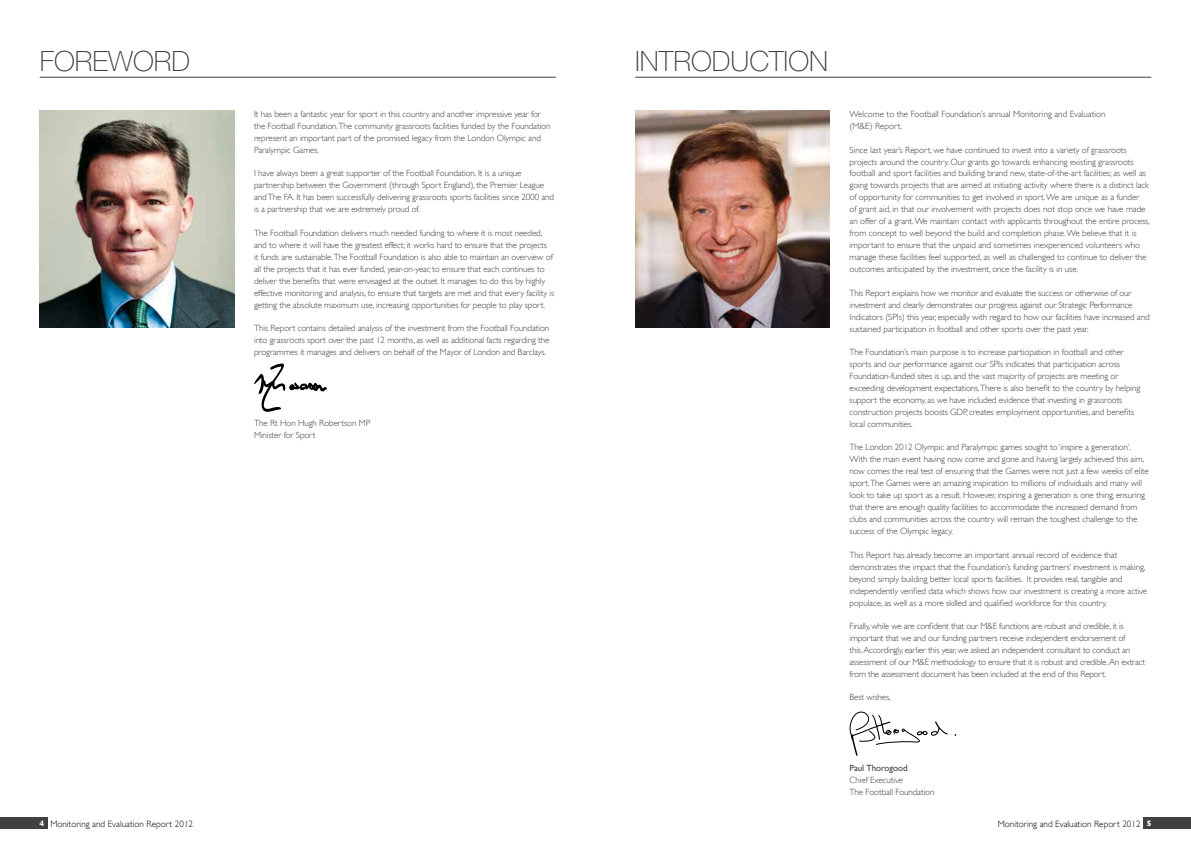
<style>
.page{position:relative;width:1191px;height:842px;background:#fff}
.page>*{position:absolute;margin:0;border:0;box-sizing:border-box;transform-origin:0 0}
.t1{font:100 28px "Helvetica Neue";color:#414042}
.t2{font:300 9.1px "Gill Sans";color:#000}
.t3{font:300 9px/12px "Gill Sans";letter-spacing:-.01em;color:#414042}
.t4{font:9px "Gill Sans";letter-spacing:-.01em;color:#414042}
.s1{font-weight:700;font-size:8px;color:#fff}
</style>
<div class="page">
<svg style="left:849px;top:711px;width:99px;height:45px"></svg>
<img style="left:635px;top:111px;width:194px;height:216px">
<img style="left:40px;top:111px;width:194px;height:216px">
<div style="left:0;top:817px;width:47px;height:12px;background:#414042"></div>
<div style="left:1143px;top:817px;width:48px;height:12px;background:#414042"></div>
<hr style="left:40px;top:77px;width:516px;height:1px;background:#414042">
<hr style="left:635px;top:77px;width:516px;height:1px;background:#414042">
<svg style="left:254px;top:364px;width:73px;height:48px"></svg>
<h1 class="t1" style="left:40px;top:45px;width:152px">FOREWORD</h1>
<h1 class="t1" style="left:635px;top:45px;width:194px">INTRODUCTION</h1>
<p class="t3" style="left:254px;top:108px;width:298px">It has been a fantastic year for sport in this country and another impressive year for the Football Foundation.The community grassroots facilities funded by the Foundation represent an important part of the promised legacy from the London Olympic and Paralympic Games.</p>
<p class="t3" style="left:254px;top:167px;width:302px">I have always been a great supporter of the Football Foundation. It is a unique partnership between the Government (through Sport England), the Premier League and The FA. It has been successfully delivering grassroots sports facilities since 2000 and is a partnership that we are extremely proud of.</p>
<p class="t3" style="left:254px;top:226px;width:302px">The Football Foundation delivers much needed funding to where it is most needed, and to where it will have the greatest effect; it works hard to ensure that the projects<br>it funds are sustainable.The Football Foundation is also able to maintain an overview of all the projects that it has ever funded, year-on-year, to ensure that each continues to deliver the benefits that were envisaged at the outset. It manages to do this by highly effective monitoring and analysis, to ensure that targets are met and that every facility is getting the absolute maximum use, increasing opportunities for people to play sport.</p>
<p class="t3" style="left:254px;top:322px;width:297px;text-align:justify">This Report contains detailed analysis of the investment from the Football Foundation into grassroots sport over the past 12 months, as well as additional facts regarding the programmes it manages and delivers on behalf of the Mayor of London and Barclays.</p>
<p class="t3" style="left:254px;top:417px;width:117px">The Rt Hon Hugh Robertson MP<br>Minister for Sport</p>
<p class="t3" style="left:849px;top:108px;width:257px">Welcome to the Football Foundation’s annual Monitoring and Evaluation (M&amp;E) Report.</p>
<p class="t3" style="left:849px;top:143px;width:302px">Since last year’s Report, we have continued to invest into a variety of grassroots projects around the country. Our grants go towards enhancing existing grassroots football and sport facilities and building brand new, state-of-the-art facilities; as well as going towards projects that are aimed at initiating activity where there is a distinct lack of opportunity for communities to get involved in sport. We are unique as a funder<br>of grant aid, in that our involvement with projects does not stop once we have made an offer of a grant. We maintain contact with applicants throughout the entire process, from concept to well beyond the build and completion phase. We believe that it is important to ensure that the unpaid and sometimes inexperienced volunteers who manage these facilities feel supported, as well as challenged to continue to deliver the outcomes anticipated by the investment, once the facility is in use.</p>
<p class="t3" style="left:849px;top:286px;width:301px">This Report explains how we monitor and evaluate the success or otherwise of our investment and clearly demonstrates our progress against our Strategic Performance<br>I ndicators (SPI s) this year, especially with regard to how our facilities have increased and sustained participation in football and other sports over the past year.</p>
<p class="t3" style="left:849px;top:346px;width:292px">The Foundation’s main purpose is to increase participation in football and other sports and our performance against our SPI s indicates that participation across Foundation-funded sites is up, and the vast majority of projects are meeting or exceeding development expectations.There is also benefit to the country by helping support the economy, as we have included evidence that investing in grassroots construction projects boosts GDP, creates employment opportunities, and benefits local communities.</p>
<p class="t3" style="left:849px;top:441px;width:301px">The London 2012 Olympic and Paralympic games sought to ‘inspire a generation’.<br>With the main event having now come and gone and having largely achieved this aim, now comes the real test of ensuring that the Games were not just a few weeks of elite sport.The Games were an amazing inspiration to millions of individuals and many will look to take up sport as a result. However, inspiring a generation is one thing, ensuring that there are enough quality facilities to accommodate the increased demand from clubs and communities across the country will remain the toughest challenge to the success of the Olympic legacy.</p>
<p class="t3" style="left:849px;top:548px;width:299px">This Report has already become an important annual record of evidence that demonstrates the impact that the Foundation’s funding partners’ investment is making, beyond simply building better local sports facilities. It provides real, tangible and independently verified data which shows how our investment is creating a more active populace, as well as a more skilled and qualified workforce for this country.</p>
<p class="t3" style="left:849px;top:620px;width:297px">Finally, while we are confident that our M&amp;E functions are robust and credible, it is important that we and our funding partners receive independent endorsement of<br>this. Accordingly, earlier this year, we asked an independent consultant to conduct an assessment of our M&amp;E methodology to ensure that it is robust and credible. An extract from the assessment document has been included at the end of this Report.</p>
<p class="t3" style="left:849px;top:691px;width:43px">Best wishes,</p>
<p class="t4" style="left:849px;top:762px;width:60px">Paul Thorogood</p>
<p class="t3" style="left:849px;top:773px;width:86px">Chief Executive<br>The Football Foundation</p>
<p class="t2" style="left:39px;top:817px;width:155px"><span class="s1">4</span> Monitoring and Evaluation Report 2012</p>
<p class="t2" style="left:997px;top:817px;width:155px">Monitoring and Evaluation Report 2012 <span class="s1">5</span></p>
</div>
